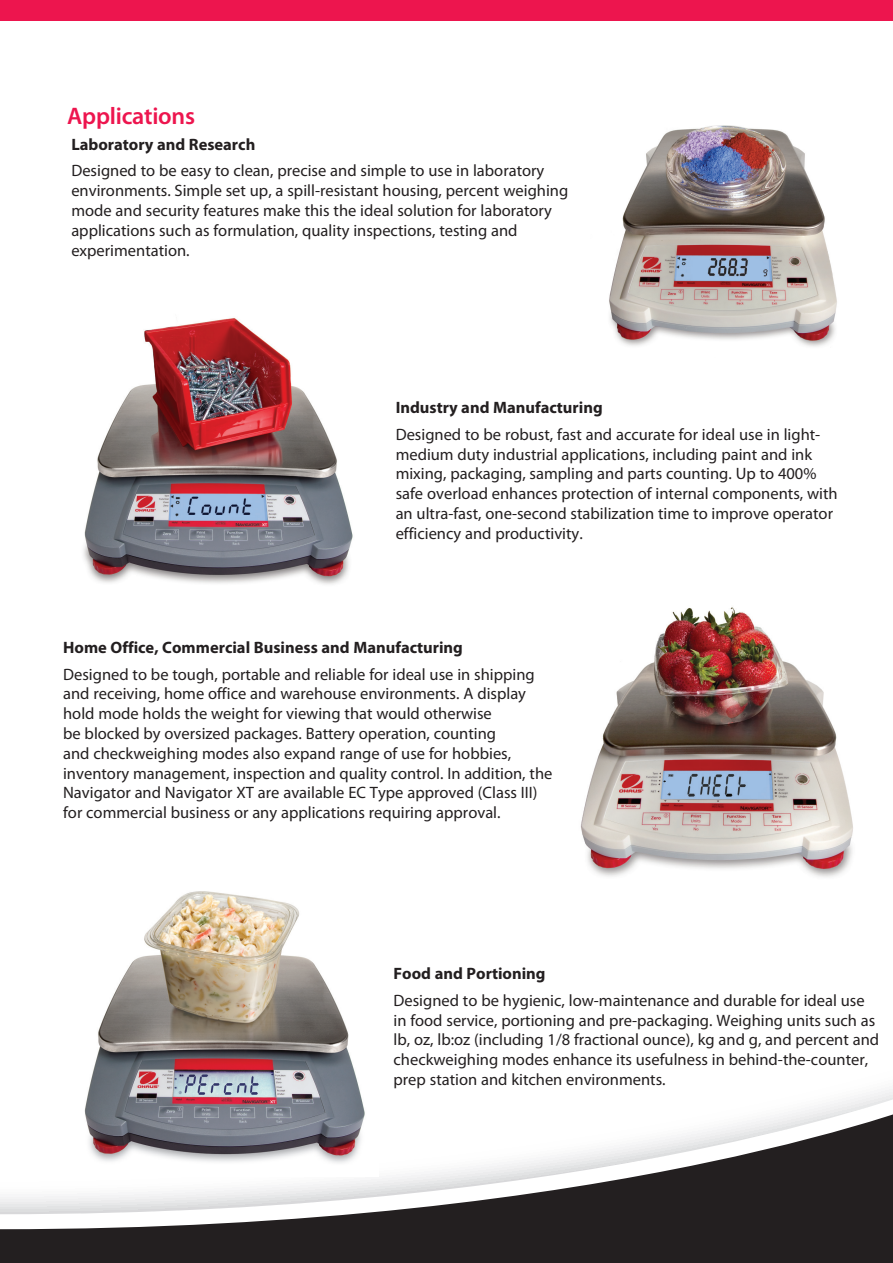
<style>
.page{position:relative;width:893px;height:1263px;background:#fff}
.page>*{position:absolute;margin:0;border:0;box-sizing:border-box;transform-origin:0 0}
.t1{font:600 24px "Myriad Pro";letter-spacing:-.01em;color:#ed154e}
.t2{font:16.5px/19.8px "Myriad Pro";color:#231f20}
.t3{font:700 16.5px "Myriad Pro";color:#231f20}
</style>
<div class="page">
<svg style="left:0;top:1096px;width:893px;height:167px"></svg>
<div style="left:0;top:0;width:893px;height:21px;background:#ed154e"></div>
<img style="left:609px;top:125px;width:228px;height:222px">
<img style="left:83px;top:318px;width:270px;height:267px">
<img style="left:581px;top:607px;width:272px;height:270px">
<img style="left:80px;top:891px;width:298px;height:285px">
<h1 class="t1" style="left:67px;top:101px;width:129px">Applications</h1>
<p class="t3" style="left:71px;top:133px;width:185px">Laboratory and Research</p>
<p class="t2" style="left:71px;top:161px;width:498px">Designed to be easy to clean, precise and simple to use in laboratory environments. Simple set up, a spill-resistant housing, percent weighing mode and security features make this the ideal solution for laboratory applications such as formulation, quality inspections, testing and experimentation.</p>
<p class="t3" style="left:396px;top:397px;width:209px">Industry and Manufacturing</p>
<p class="t2" style="left:396px;top:424px;width:444px">Designed to be robust, fast and accurate for ideal use in light&shy;medium duty industrial applications, including paint and ink mixing, packaging, sampling and parts counting. Up to 400% safe overload enhances protection of internal components, with an ultra-fast, one-second stabilization time to improve operator efficiency and productivity.</p>
<p class="t3" style="left:63px;top:637px;width:401px">Home Office, Commercial Business and Manufacturing</p>
<p class="t2" style="left:63px;top:664px;width:491px">Designed to be tough, portable and reliable for ideal use in shipping and receiving, home office and warehouse environments. A display hold mode holds the weight for viewing that would otherwise<br>be blocked by oversized packages. Battery operation, counting<br>and checkweighing modes also expand range of use for hobbies, inventory management, inspection and quality control. In addition, the Navigator and Navigator XT are available EC Type approved (Class III) for commercial business or any applications requiring approval.</p>
<p class="t3" style="left:393px;top:963px;width:154px">Food and Portioning</p>
<p class="t2" style="left:393px;top:990px;width:487px">Designed to be hygienic, low-maintenance and durable for ideal use in food service, portioning and pre-packaging. Weighing units such as lb, oz, lb:oz (including 1/8 fractional ounce), kg and g, and percent and checkweighing modes enhance its usefulness in behind-the-counter, prep station and kitchen environments.</p>
</div>
